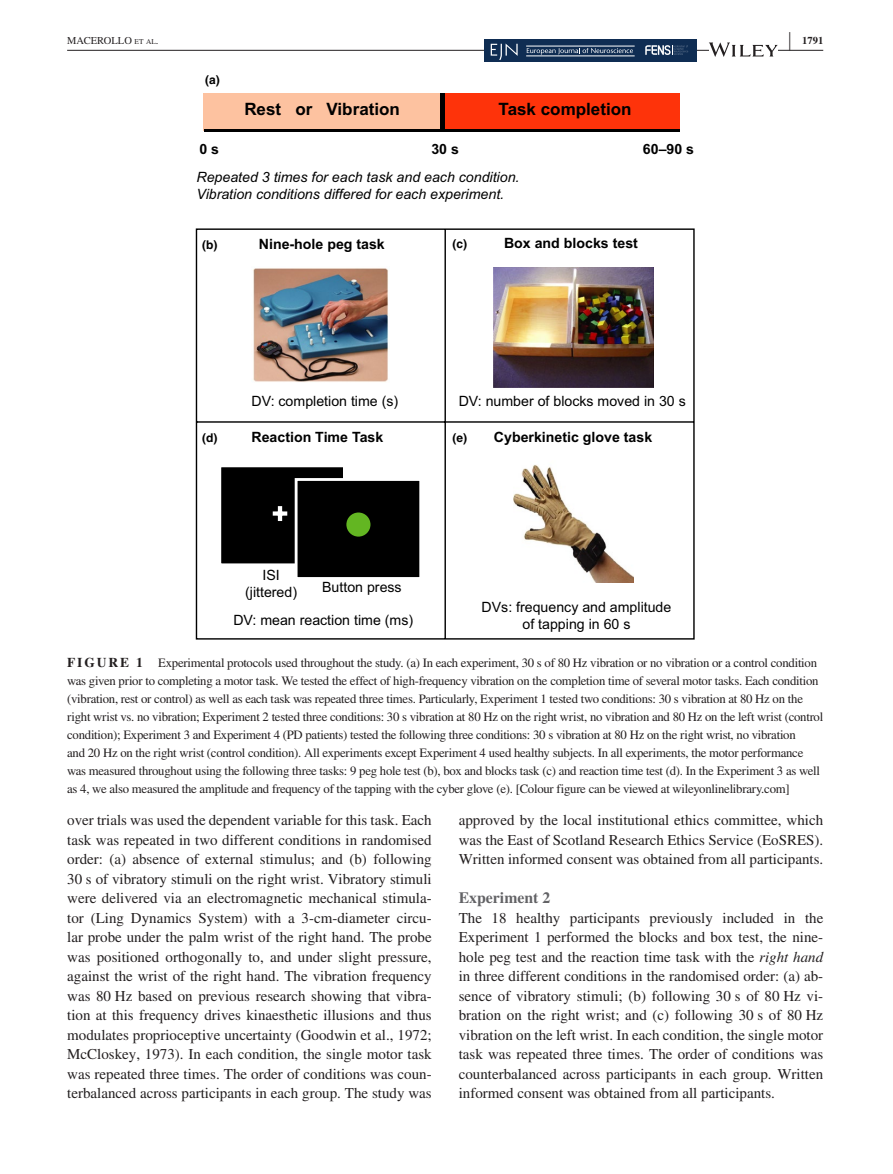
<style>
.page{position:relative;width:893px;height:1174px;background:#fff}
.page>*{position:absolute;margin:0;border:0;box-sizing:border-box;transform-origin:0 0}
.t1{font:700 25.95px "STIX";color:#231f20;scale:.36 1}
.t2{font:700 16.95px "Arial";color:#000}
.t3{font:700 15.75px "STIX";color:#636366}
.t4{font:15px/19.5px "STIX";color:#231f20;text-align:justify}
.t5{font:14.1px/17px "Arial";color:#000;text-align:center}
.t6{font:italic 14.1px/17px "Arial";color:#000}
.t7{font:700 14.1px "Arial";color:#000}
.t8{font:12.75px/18px "STIX";letter-spacing:-.02em;color:#231f20}
.t9{font:700 12px "Helvetica";color:#000}
.t10{font:10.5px "STIX";color:#231f20}
.t11{font:700 10.5px "STIX";color:#231f20}
.s1{font-size:7.35px}
.s2{font-weight:700;font-size:13.5px}
.s3{font-style:italic}
</style>
<div class="page">
<hr style="left:67px;top:50px;width:756px;height:1px;background:#231f20">
<div style="left:484px;top:39px;width:213px;height:22px;background:#0f2d53"></div>
<svg style="left:645px;top:45px;width:43px;height:10px"></svg>
<svg style="left:491px;top:43px;width:27px;height:17px"></svg>
<svg style="left:527px;top:48px;width:106px;height:7px"></svg>
<hr style="left:526px;top:56px;width:109px;height:1px;background:#fff">
<hr style="left:526px;top:46px;width:109px;height:1px;background:#fff">
<svg style="left:709px;top:42px;width:69px;height:15px"></svg>
<div style="left:442px;top:93px;width:237px;height:37px;background:#fe330a"></div>
<div style="left:204px;top:93px;width:238px;height:37px;background:#fdc2a0"></div>
<hr style="left:204px;top:129px;width:475px;height:3px;background:#000">
<hr style="left:440px;top:93px;width:4px;height:37px;background:#000">
<svg style="left:196px;top:228px;width:499px;height:411px"></svg>
<svg style="left:271px;top:505px;width:18px;height:17px"></svg>
<h1 class="t1" style="left:789px;top:26px;width:7px">|</h1>
<p class="t10" style="left:67px;top:33px;width:93px">MACEROLLO <span class="s1">et al</span> .</p>
<p class="t11" style="left:802px;top:34px;width:22px">1791</p>
<p class="t9" style="left:205px;top:72px;width:16px">(a)</p>
<p class="t2" style="left:244px;top:98px;width:157px">Rest or Vibration</p>
<p class="t2" style="left:499px;top:98px;width:134px">Task completion</p>
<p class="t7" style="left:199px;top:140px;width:21px">0 s</p>
<p class="t7" style="left:431px;top:140px;width:29px">30 s</p>
<p class="t7" style="left:643px;top:140px;width:53px">60–90 s</p>
<p class="t6" style="left:196px;top:169px;width:324px">Repeated 3 times for each task and each condition.<br>Vibration conditions differed for each experiment.</p>
<p class="t7" style="left:259px;top:235px;width:128px">Nine-hole peg task</p>
<p class="t7" style="left:504px;top:233px;width:135px">Box and blocks test</p>
<p class="t9" style="left:202px;top:237px;width:17px">(b)</p>
<p class="t9" style="left:452px;top:236px;width:16px">(c)</p>
<p class="t5" style="left:252px;top:393px;width:148px">DV: completion time (s)</p>
<p class="t5" style="left:459px;top:393px;width:229px">DV: number of blocks moved in 30 s</p>
<p class="t7" style="left:252px;top:428px;width:133px">Reaction Time Task</p>
<p class="t7" style="left:494px;top:428px;width:160px">Cyberkinetic glove task</p>
<p class="t9" style="left:202px;top:431px;width:17px">(d)</p>
<p class="t9" style="left:452px;top:431px;width:16px">(e)</p>
<p class="t5" style="left:245px;top:566px;width:53px">ISI (jittered)</p>
<p class="t5" style="left:322px;top:579px;width:81px">Button press</p>
<p class="t5" style="left:233px;top:611px;width:181px">DV: mean reaction time (ms)</p>
<p class="t5" style="left:482px;top:598px;width:191px">DVs: frequency and amplitude of tapping in 60 s</p>
<p class="t8" style="left:67px;top:654px;width:758px"><span class="s2">F I G U R E 1</span> Experimental protocols used throughout the study. (a) In each experiment, 30 s of 80 Hz vibration or no vibration or a control condition was given prior to completing a motor task. We tested the effect of high-frequency vibration on the completion time of several motor tasks. Each condition (vibration, rest or control) as well as each task was repeated three times. Particularly, Experiment 1 tested two conditions: 30 s vibration at 80 Hz on the right wrist vs. no vibration; Experiment 2 tested three conditions: 30 s vibration at 80 Hz on the right wrist, no vibration and 80 Hz on the left wrist (control condition); Experiment 3 and Experiment 4 (PD patients) tested the following three conditions: 30 s vibration at 80 Hz on the right wrist, no vibration<br>and 20 Hz on the right wrist (control condition). All experiments except Experiment 4 used healthy subjects. In all experiments, the motor performance was measured throughout using the following three tasks: 9 peg hole test (b), box and blocks task (c) and reaction time test (d). In the Experiment 3 as well as 4, we also measured the amplitude and frequency of the tapping with the cyber glove (e). [Colour figure can be viewed at wileyonlinelibrary.com]</p>
<p class="t4" style="left:67px;top:811px;width:366px">over trials was used the dependent variable for this task. Each task was repeated in two different conditions in randomised order: (a) absence of external stimulus; and (b) following 30 s of vibratory stimuli on the right wrist. Vibratory stimuli were delivered via an electromagnetic mechanical stimula&shy;tor (Ling Dynamics System) with a 3-cm-diameter circu&shy;lar probe under the palm wrist of the right hand. The probe was positioned orthogonally to, and under slight pressure, against the wrist of the right hand. The vibration frequency was 80 Hz based on previous research showing that vibra&shy;tion at this frequency drives kinaesthetic illusions and thus modulates proprioceptive uncertainty (Goodwin et al., 1972; McCloskey, 1973). In each condition, the single motor task was repeated three times. The order of conditions was coun&shy;terbalanced across participants in each group. The study was</p>
<p class="t4" style="left:459px;top:811px;width:366px">approved by the local institutional ethics committee, which was the East of Scotland Research Ethics Service (EoSRES).<br>Written informed consent was obtained from all participants.</p>
<p class="t3" style="left:459px;top:888px;width:93px">Experiment 2</p>
<p class="t4" style="left:459px;top:909px;width:366px">The 18 healthy participants previously included in the Experiment 1 performed the blocks and box test, the nine&shy;hole peg test and the reaction time task with the <span class="s3">right hand </span>in three different conditions in the randomised order: (a) ab&shy;sence of vibratory stimuli; (b) following 30 s of 80 Hz vi&shy;bration on the right wrist; and (c) following 30 s of 80 Hz vibration on the left wrist. In each condition, the single motor task was repeated three times. The order of conditions was counterbalanced across participants in each group. Written informed consent was obtained from all participants.</p>
</div>
